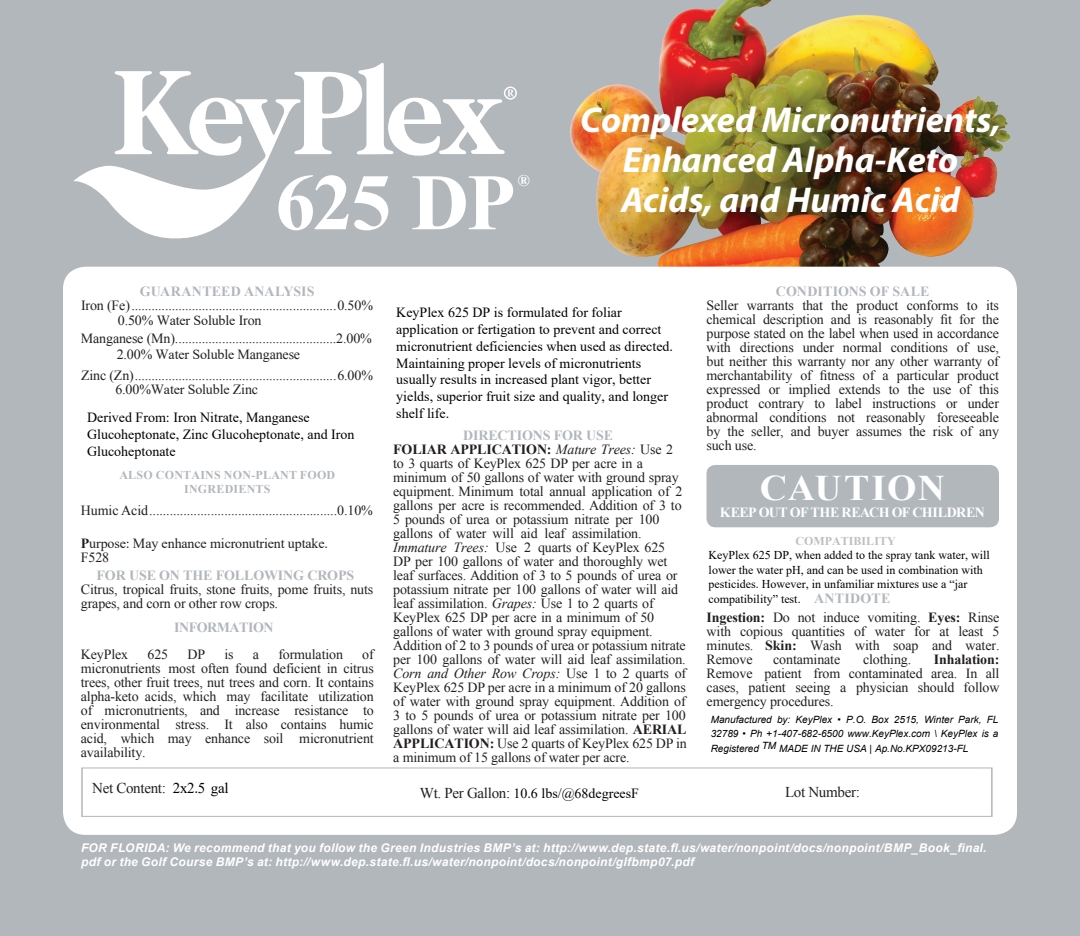
<style>
.page{position:relative;width:1080px;height:936px;background:#b2b7bb}
.page>*{position:absolute;margin:0;border:0;box-sizing:border-box;transform-origin:0 0}
.t1{font:700 80px "Times New Roman";color:#fff}
.t2{font:italic 700 36px/40px "Myriad Pro";color:#fff;text-align:center}
.t3{font:700 36px "Times New Roman";letter-spacing:.03em;color:#fff;scale:1.05 1}
.t4{font:700 16.4px "Times New Roman";color:#fff}
.t5{font:15px "Times New Roman";letter-spacing:-.02em;color:#fff}
.t6{font:15px "Times New Roman";letter-spacing:-.02em;color:#231f20}
.t7{font:14px/14px "Times New Roman";letter-spacing:-.01em;color:#231f20}
.t8{font:14px/16.8px "Times New Roman";color:#000}
.t9{font:700 14px "Times New Roman";letter-spacing:-.01em;color:#b2b7bb}
.t10{font:700 14px "Times New Roman";letter-spacing:-.035em;color:#fff}
.t11{font:700 14px "Times New Roman";letter-spacing:.01em;color:#b2b7bb}
.t12{font:700 14px "Times New Roman";letter-spacing:-.035em;color:#b2b7bb}
.t13{font:700 14px "Times New Roman";letter-spacing:-.01em;color:#231f20}
.t14{font:italic 700 12px/14px "Arial";letter-spacing:.025em;color:#fff}
.t15{font:12px/14.4px "Times New Roman";color:#000}
.t16{font:700 12px/14.4px "Times New Roman";letter-spacing:.02em;color:#b2b7bb;text-align:center}
.t17{font:700 12px "Times New Roman";color:#bfbfbf}
.t18{font:italic 10px/14.8px "Arial";color:#000;text-align:justify}
.s1{font-weight:700;color:#b2b7bb}
.s2{font-weight:700}
.s3{font-style:italic}
.s4{color:#231f20}
.s5{color:#000}
.s6{font-size:15px;color:#231f20}
</style>
<div class="page">
<img style="left:545px;top:0;width:472px;height:285px">
<div style="left:63px;top:267px;width:954px;height:568px;background:#fff;border-radius:22px"></div>
<div style="left:706px;top:465px;width:293px;height:62px;background:#b2b7bb;border-radius:9px"></div>
<svg style="left:73px;top:62px;width:444px;height:176px"></svg>
<div style="left:81px;top:767px;width:911px;height:50px;border:1px solid #b2b7bb"></div>
<h1 class="t1" style="left:275px;top:147px;width:242px">625 DP</h1>
<p class="t4" style="left:518px;top:169px;width:14px">®</p>
<h2 class="t2" style="left:580px;top:99px;width:422px">Complexed Micronutrients,<br>Enhanced Alpha-Keto<br>Acids, and Humic Acid</h2>
<p class="t11" style="left:140px;top:282px;width:176px">GUARANTEED ANALYSIS</p>
<p class="t7" style="left:118px;top:298px;width:257px;text-indent:-37px">Iron (Fe).............................................................0.50%<br>0.50% Water Soluble Iron</p>
<p class="t7" style="left:117px;top:330px;width:257px;line-height:15.8px;text-indent:-36px">Manganese (Mn)................................................2.00%<br>2.00% Water Soluble Manganese</p>
<p class="t7" style="left:115px;top:369px;width:259px;text-indent:-34px">Zinc (Zn)............................................................6.00%<br>6.00%Water Soluble Zinc</p>
<p class="t8" style="left:396px;top:304px;width:278px">KeyPlex 625 DP is formulated for foliar application or fertigation to prevent and correct micronutrient deficiencies when used as directed.<br>Maintaining proper levels of micronutrients usually results in increased plant vigor, better yields, superior fruit size and quality, and longer</p>
<p class="t8" style="left:87px;top:409px;width:224px">Derived From: Iron Nitrate, Manganese</p>
<p class="t8" style="left:396px;top:404px;width:54px">shelf life.</p>
<p class="t8" style="left:87px;top:425px;width:269px">Glucoheptonate, Zinc Glucoheptonate, and Iron<br>Glucoheptonate</p>
<p class="t7" style="left:393px;top:428px;width:295px;text-indent:70px"><span class="s1">DIRECTIONS FOR USE<br></span><span class="s2">FOLIAR APPLICATION:</span> <span class="s3">Mature Trees:</span> Use 2 to 3 quarts of KeyPlex 625 DP per acre in a minimum of 50 gallons of water with ground spray equipment. Minimum total annual application of 2 gallons per acre is recommended. Addition of 3 to 5 pounds of urea or potassium nitrate per 100 gallons of water will aid leaf assimilation.<br><span class="s3">Immature Trees:</span> Use 2 quarts of KeyPlex 625<br>DP per 100 gallons of water and thoroughly wet leaf surfaces. Addition of 3 to 5 pounds of urea or potassium nitrate per 100 gallons of water will aid leaf assimilation. <span class="s3">Grapes:</span> Use 1 to 2 quarts of KeyPlex 625 DP per acre in a minimum of 50 gallons of water with ground spray equipment.<br>Addition of 2 to 3 pounds of urea or potassium nitrate per 100 gallons of water will aid leaf assimilation.<br><span class="s3">Corn and Other Row Crops:</span> Use 1 to 2 quarts of KeyPlex 625 DP per acre in a minimum of 20 gallons of water with ground spray equipment. Addition of 3 to 5 pounds of urea or potassium nitrate per 100 gallons of water will aid leaf assimilation. <span class="s2">AERIAL APPLICATION:</span> Use 2 quarts of KeyPlex 625 DP in a minimum of 15 gallons of water per acre.</p>
<p class="t16" style="left:119px;top:467px;width:217px">ALSO CONTAINS NON-PLANT FOOD<br>INGREDIENTS</p>
<p class="t7" style="left:81px;top:503px;width:294px">Humic Acid .......................................................0.10%</p>
<p class="t7" style="left:81px;top:536px;width:249px"><span class="s2">P</span>urpose: May enhance micronutrient uptake.<br>F528</p>
<p class="t9" style="left:97px;top:565px;width:259px">FOR USE ON THE FOLLOWING CROPS</p>
<p class="t7" style="left:81px;top:582px;width:294px">Citrus, tropical fruits, stone fruits, pome fruits, nuts grapes, and corn or other row crops.</p>
<p class="t12" style="left:174px;top:617px;width:101px">INFORMATION</p>
<p class="t7" style="left:81px;top:647px;width:49px">KeyPlex</p>
<p class="t7" style="left:148px;top:647px;width:22px">625</p>
<p class="t7" style="left:187px;top:647px;width:19px">DP</p>
<p class="t7" style="left:224px;top:647px;width:11px">is</p>
<p class="t7" style="left:253px;top:647px;width:8px">a</p>
<p class="t7" style="left:278px;top:647px;width:66px">formulation</p>
<p class="t7" style="left:81px;top:647px;width:294px;text-align:justify;text-indent:281px">of micronutrients most often found deficient in citrus trees, other fruit trees, nut trees and corn. It contains alpha-keto acids, which may facilitate utilization of micronutrients, and increase resistance to environmental stress. It also contains humic acid, which may enhance soil micronutrient availability.</p>
<p class="t9" style="left:776px;top:282px;width:155px">CONDITIONS OF SALE</p>
<p class="t7" style="left:706px;top:299px;width:294px;text-align:justify">Seller warrants that the product conforms to its chemical description and is reasonably fit for the purpose stated on the label when used in accordance with directions under normal conditions of use, but neither this warranty nor any other warranty of merchantability of fitness of a particular product expressed or implied extends to the use of this product contrary to label instructions or under abnormal conditions not reasonably foreseeable by the seller, and buyer assumes the risk of any such use.</p>
<h2 class="t3" style="left:760px;top:463px;width:178px">CAUTION</h2>
<p class="t10" style="left:720px;top:503px;width:267px">KEEP OUT OF THE REACH OF CHILDREN</p>
<p class="t17" style="left:796px;top:532px;width:102px">COMPATIBILITY</p>
<p class="t15" style="left:709px;top:548px;width:283px">KeyPlex 625 DP, when added to the spray tank water, will lower the water pH, and can be used in combination with pesticides. However, in unfamiliar mixtures use a “jar compatibility” test.</p>
<p class="t7" style="left:707px;top:589px;width:294px;line-height:18.4px;text-align:center"><span class="s1">ANTIDOTE<br></span><span class="s2">Ingestion:</span> Do not induce vomiting. <span class="s2">Eyes:</span> Rinse</p>
<p class="t7" style="left:707px;top:624px;width:294px;text-align:justify">with copious quantities of water for at least 5 minutes. <span class="s2">Skin:</span> Wash with soap and water.<br>Remove</p>
<p class="t7" style="left:773px;top:652px;width:69px">contaminate</p>
<p class="t7" style="left:863px;top:652px;width:50px">clothing.</p>
<p class="t13" style="left:934px;top:649px;width:67px">Inhalation:</p>
<p class="t7" style="left:707px;top:666px;width:294px;text-align:justify">Remove patient from contaminated area. In all cases, patient seeing a physician should follow emergency procedures.</p>
<p class="t18" style="left:711px;top:712px;width:289px">Manufactured by: KeyPlex • P.O. Box 2515, Winter Park, FL 32789 • Ph +1-407-682-6500 www.KeyPlex.com \ KeyPlex is a Registered TM MADE IN THE USA | Ap.No.KPX09213-FL</p>
<p class="t5" style="left:92px;top:778px;width:246px"><span class="s4">Net Content:</span>_<span class="s5">2x2.5 gal</span>2x_____________</p>
<p class="t8" style="left:420px;top:785px;width:221px"><span class="s6">Wt. Per Gallon:</span> 10.6 lbs/@68degreesF</p>
<p class="t6" style="left:785px;top:782px;width:76px">Lot Number:</p>
<p class="t14" style="left:81px;top:841px;width:907px">FOR FLORIDA: We recommend that you follow the Green Industries BMP’s at: http://www.dep.state.fl.us/water/nonpoint/docs/nonpoint/BMP_Book_final. pdf or the Golf Course BMP’s at: http://www.dep.state.fl.us/water/nonpoint/docs/nonpoint/glfbmp07.pdf</p>
</div>
